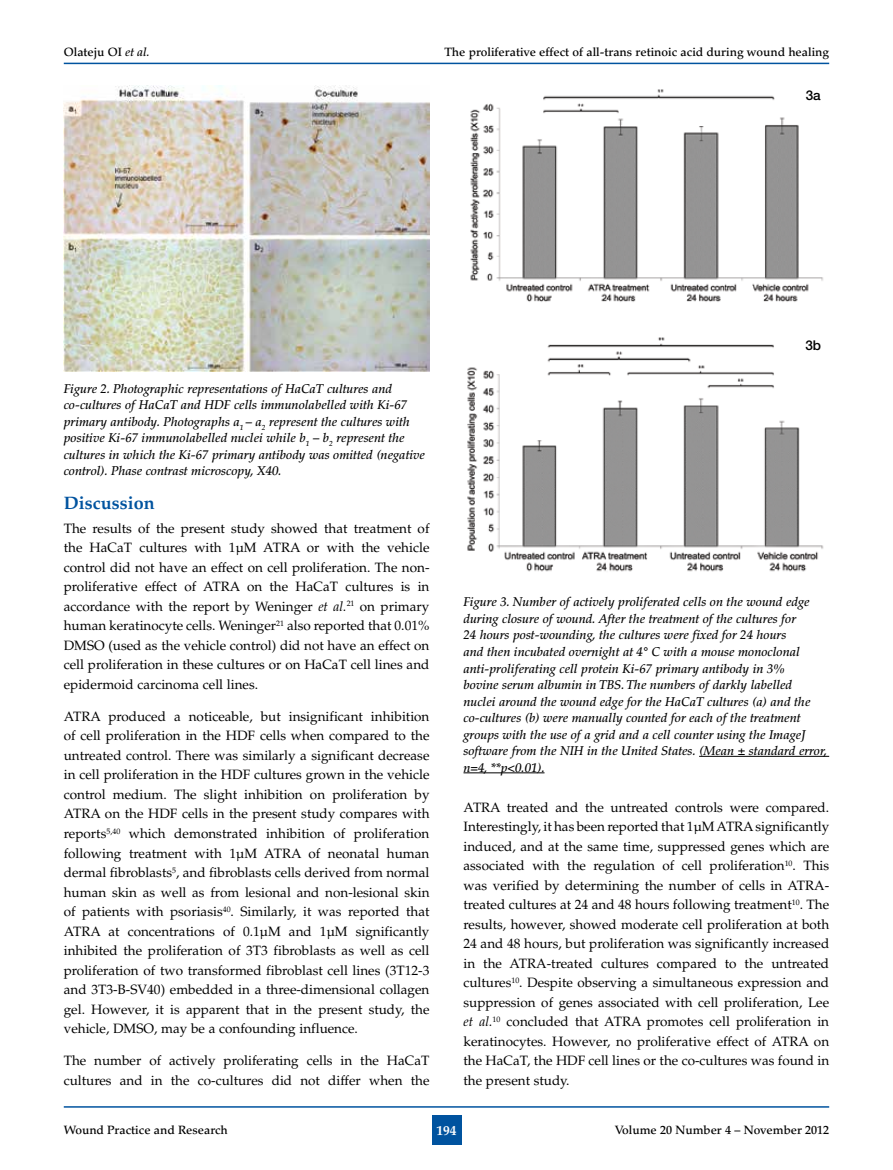
<style>
.page{position:relative;width:893px;height:1170px;background:#fff}
.page>*{position:absolute;margin:0;border:0;box-sizing:border-box;transform-origin:0 0}
.t1{font:700 18px "Palatino";color:#00539f}
.t2{font:13.5px/19.5px "Palatino";color:#000;text-align:justify}
.t3{font:500 13.5px "Helvetica Neue";color:#000}
.t4{font:700 13.5px "Palatino";color:#fff}
.t5{font:italic 500 12.75px/16.5px "Palatino";color:#000}
.t6{font:500 12px "Palatino";color:#000}
.s1{font-style:italic}
</style>
<div class="page">
<div style="left:432px;top:1114px;width:29px;height:30px;background:#00539f"></div>
<hr style="left:64px;top:1106px;width:765px;height:1px;background:#00539f">
<hr style="left:64px;top:63px;width:765px;height:1px;background:#00539f">
<hr style="left:699px;top:756px;width:130px;height:1px;background:#000">
<hr style="left:463px;top:772px;width:81px;height:1px;background:#000">
<img style="left:470px;top:89px;width:353px;height:213px">
<img style="left:467px;top:337px;width:357px;height:235px">
<img style="left:64px;top:85px;width:365px;height:286px">
<p class="t6" style="left:64px;top:45px;width:87px">Olateju OI <span class="s1">et al.</span></p>
<p class="t6" style="left:445px;top:45px;width:386px">The proliferative effect of all-trans retinoic acid during wound healing</p>
<p class="t3" style="left:806px;top:87px;width:17px">3a</p>
<p class="t5" style="left:64px;top:380px;width:363px">Figure 2. Photographic representations of HaCaT cultures and co-cultures of HaCaT and HDF cells immunolabelled with Ki-67 primary antibody. Photographs a<sub>1</sub> – a<sub>2</sub> represent the cultures with positive Ki-67 immunolabelled nuclei while b<sub>1</sub> – b<sub>2</sub> represent the cultures in which the Ki-67 primary antibody was omitted (negative control). Phase contrast microscopy, X40.</p>
<h1 class="t1" style="left:64px;top:492px;width:92px">Discussion</h1>
<p class="t2" style="left:64px;top:518px;width:367px">The results of the present study showed that treatment of the HaCaT cultures with 1μM ATRA or with the vehicle control did not have an effect on cell proliferation. The non&shy;proliferative effect of ATRA on the HaCaT cultures is in accordance with the report by Weninger <span class="s1">et al.</span><sup>21</sup> on primary human keratinocyte cells. Weninger<sup>21</sup> also reported that 0.01% DMSO (used as the vehicle control) did not have an effect on cell proliferation in these cultures or on HaCaT cell lines and epidermoid carcinoma cell lines.</p>
<p class="t2" style="left:64px;top:706px;width:367px">ATRA produced a noticeable, but insignificant inhibition of cell proliferation in the HDF cells when compared to the untreated control. There was similarly a significant decrease in cell proliferation in the HDF cultures grown in the vehicle control medium. The slight inhibition on proliferation by ATRA on the HDF cells in the present study compares with reports<sup>5,40</sup> which demonstrated inhibition of proliferation following treatment with 1μM ATRA of neonatal human dermal fibroblasts<sup>5</sup>, and fibroblasts cells derived from normal human skin as well as from lesional and non-lesional skin of patients with psoriasis<sup>40</sup>. Similarly, it was reported that ATRA at concentrations of 0.1µM and 1µM significantly inhibited the proliferation of 3T3 fibroblasts as well as cell proliferation of two transformed fibroblast cell lines (3T12-3 and 3T3-B-SV40) embedded in a three-dimensional collagen gel. However, it is apparent that in the present study, the vehicle, DMSO, may be a confounding influence.</p>
<p class="t2" style="left:64px;top:1051px;width:367px">The number of actively proliferating cells in the HaCaT cultures and in the co-cultures did not differ when the</p>
<p class="t3" style="left:805px;top:337px;width:17px">3b</p>
<p class="t5" style="left:463px;top:594px;width:365px">Figure 3. Number of actively proliferated cells on the wound edge during closure of wound. After the treatment of the cultures for<br>24 hours post-wounding, the cultures were fixed for 24 hours<br>and then incubated overnight at 4° C with a mouse monoclonal anti-proliferating cell protein Ki-67 primary antibody in 3%<br>bovine serum albumin in TBS. The numbers of darkly labelled nuclei around the wound edge for the HaCaT cultures (a) and the co-cultures (b) were manually counted for each of the treatment groups with the use of a grid and a cell counter using the ImageJ software from the NIH in the United States. (Mean ± standard error, n=4, **p&lt;0.01).</p>
<p class="t2" style="left:463px;top:797px;width:367px">ATRA treated and the untreated controls were compared.<br>Interestingly, it has been reported that 1μM ATRA significantly induced, and at the same time, suppressed genes which are associated with the regulation of cell proliferation<sup>10</sup>. This was verified by determining the number of cells in ATRA&shy;treated cultures at 24 and 48 hours following treatment<sup>10</sup>. The results, however, showed moderate cell proliferation at both 24 and 48 hours, but proliferation was significantly increased in the ATRA-treated cultures compared to the untreated cultures<sup>10</sup>. Despite observing a simultaneous expression and suppression of genes associated with cell proliferation, Lee <span class="s1">et al.</span><sup>10</sup> concluded that ATRA promotes cell proliferation in keratinocytes. However, no proliferative effect of ATRA on the HaCaT, the HDF cell lines or the co-cultures was found in the present study.</p>
<p class="t6" style="left:64px;top:1122px;width:166px">Wound Practice and Research</p>
<p class="t4" style="left:436px;top:1121px;width:22px">194</p>
<p class="t6" style="left:615px;top:1122px;width:216px">Volume 20 Number 4 – November 2012</p>
</div>
